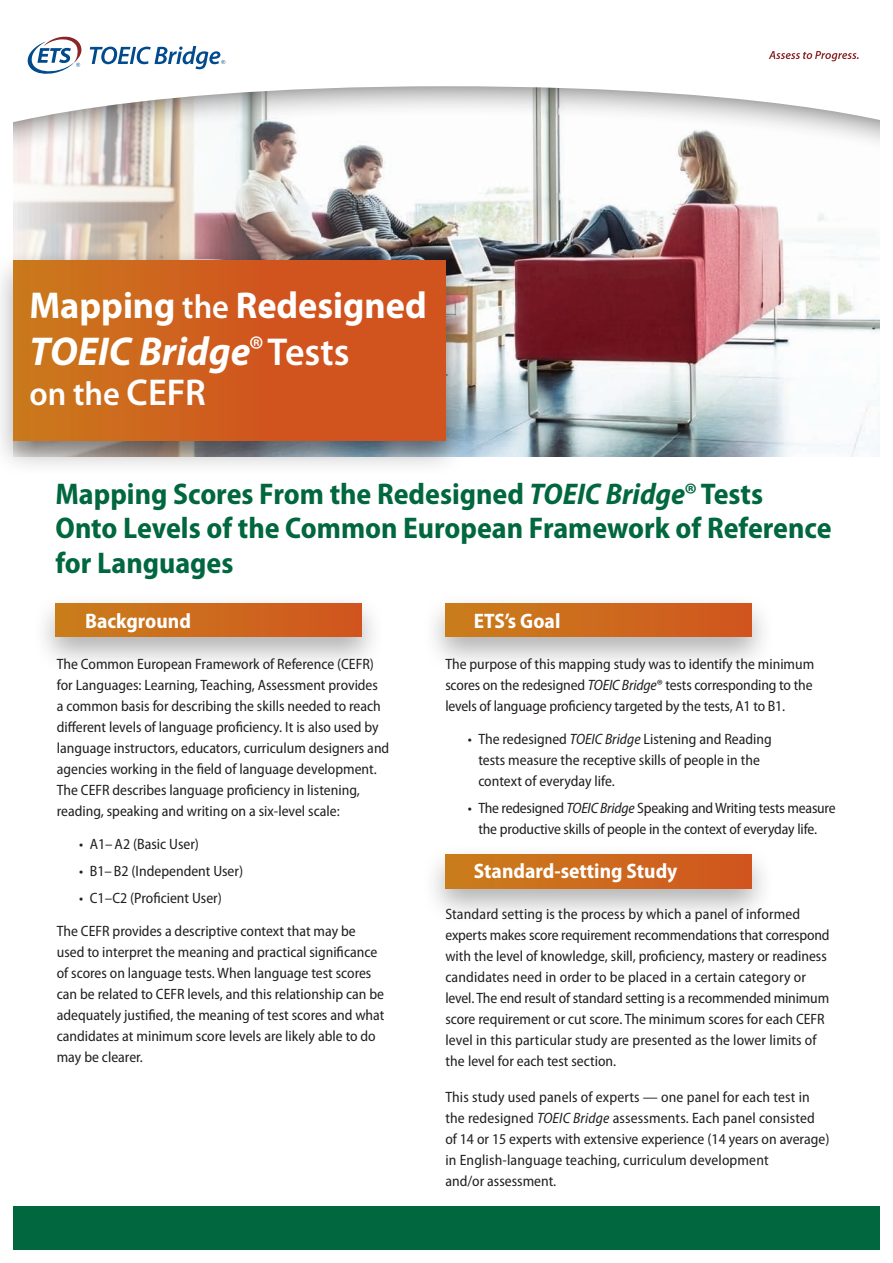
<style>
.page{position:relative;width:893px;height:1263px;background:#fff}
.page>*{position:absolute;margin:0;border:0;box-sizing:border-box;transform-origin:0 0}
.t1{font:italic 700 40.5px "Myriad Pro";color:#fff}
.t2{font:700 37.5px "Myriad Pro";color:#fff}
.t3{font:600 33.45px "Myriad Pro";color:#fff}
.t4{font:700 semi-condensed 30px/34.5px "Myriad Pro";color:#00673e}
.H3__front{font:700 semi-condensed 21px "Myriad Pro";color:#fff}
.p__front{font:semi-condensed 15px/21px "Myriad Pro";color:#231f20}
.s1{font-weight:600;font-size:33.45px}
.s2{font-weight:400;font-style:normal;font-size:37.5px}
.s3{font-weight:600;font-style:normal;font-size:39px}
.s4{font-size:37.5px}
.s5{font-style:italic}
.s6{font-weight:600;font-stretch:normal}
</style>
<div class="page">
<div style="left:421px;top:843px;width:355px;height:82px;background:#231f20;opacity:.35"></div>
<div style="left:445px;top:854px;width:307px;height:34px;background:linear-gradient(to right,#ca7e1b,#d1551f)"></div>
<div style="left:31px;top:592px;width:355px;height:81px;background:#231f20;opacity:.35"></div>
<div style="left:55px;top:603px;width:307px;height:34px;background:linear-gradient(to right,#ca7e1b,#d1551f)"></div>
<img style="left:13px;top:164px;width:866px;height:292px">
<div style="left:0;top:250px;width:469px;height:227px;background:#231f20;opacity:.35"></div>
<div style="left:13px;top:250px;width:456px;height:206px;background:#231f20;opacity:.35"></div>
<div style="left:13px;top:261px;width:432px;height:179px;background:linear-gradient(to right,#cb741c,#d34b20)"></div>
<div style="left:13px;top:1206px;width:866px;height:43px;background:#00673e"></div>
<div style="left:421px;top:592px;width:355px;height:81px;background:#231f20;opacity:.35"></div>
<div style="left:445px;top:603px;width:307px;height:34px;background:linear-gradient(to right,#ca7e1b,#d1551f)"></div>
<div style="left:13px;top:0;width:866px;height:164px;background:#231f20;opacity:.75"></div>
<svg style="left:13px;top:0;width:866px;height:137px"></svg>
<svg style="left:769px;top:51px;width:90px;height:10px"></svg>
<svg style="left:27px;top:35px;width:56px;height:40px"></svg>
<svg style="left:90px;top:46px;width:135px;height:23px"></svg>
<h1 class="t2" style="left:30px;top:285px;width:399px">Mapping <span class="s1">the</span> Redesigned</h1>
<h1 class="t1" style="left:30px;top:329px;width:321px">TOEIC Bridge<span class="s2">®</span><span class="s3">Tests</span></h1>
<h1 class="t3" style="left:30px;top:375px;width:178px">on the <span class="s4">CEFR</span></h1>
<h2 class="t4" style="left:55px;top:477px;width:777px">Mapping Scores From the Redesigned <span class="s5">TOEIC Bridge</span><span class="s6">®</span> Tests<br>Onto Levels of the Common European Framework of Reference for Languages</h2>
<h3 class="H3__front" style="left:85px;top:609px;width:107px">Background</h3>
<p class="p__front" style="left:57px;top:654px;width:334px">The Common European Framework of Reference (CEFR) for Languages: Learning, Teaching, Assessment provides<br>a common basis for describing the skills needed to reach different levels of language proficiency. It is also used by language instructors, educators, curriculum designers and agencies working in the field of language development.<br>The CEFR describes language proficiency in listening, reading, speaking and writing on a six-level scale:</p>
<p class="p__front" style="left:79px;top:833px;width:121px">• A1–A2 (Basic User)</p>
<p class="p__front" style="left:79px;top:860px;width:165px">• B1–B2 (Independent User)</p>
<p class="p__front" style="left:79px;top:887px;width:144px">• C1–C2 (Proficient User)</p>
<p class="p__front" style="left:57px;top:920px;width:329px">The CEFR provides a descriptive context that may be used to interpret the meaning and practical significance of scores on language tests. When language test scores can be related to CEFR levels, and this relationship can be adequately justified, the meaning of test scores and what candidates at minimum score levels are likely able to do may be clearer.</p>
<h3 class="H3__front" style="left:474px;top:609px;width:88px">ETS’s Goal</h3>
<p class="p__front" style="left:445px;top:654px;width:370px;text-align:justify">The purpose of this mapping study was to identify the minimum scores on the redesigned <span class="s5">TOEIC Bridge</span>® tests corresponding to the levels of language proficiency targeted by the tests, A1 to B1.</p>
<p class="p__front" style="left:478px;top:728px;width:295px;text-indent:-10px">• The redesigned <span class="s5">TOEIC Bridge</span> Listening and Reading tests measure the receptive skills of people in the context of everyday life.</p>
<p class="p__front" style="left:468px;top:797px;width:369px;text-align:center">• The redesigned <span class="s5">TOEIC Bridge</span> Speaking and Writing tests measure the productive skills of people in the context of everyday life.</p>
<h3 class="H3__front" style="left:474px;top:859px;width:205px">Standard-setting Study</h3>
<p class="p__front" style="left:445px;top:904px;width:386px">Standard setting is the process by which a panel of informed experts makes score requirement recommendations that correspond with the level of knowledge, skill, proficiency, mastery or readiness candidates need in order to be placed in a certain category or level. The end result of standard setting is a recommended minimum score requirement or cut score. The minimum scores for each CEFR level in this particular study are presented as the lower limits of the level for each test section.</p>
<p class="p__front" style="left:445px;top:1087px;width:386px">This study used panels of experts — one panel for each test in the redesigned <span class="s5">TOEIC Bridge</span> assessments. Each panel consisted of 14 or 15 experts with extensive experience (14 years on average) in English-language teaching, curriculum development<br>and/or assessment.</p>
</div>
